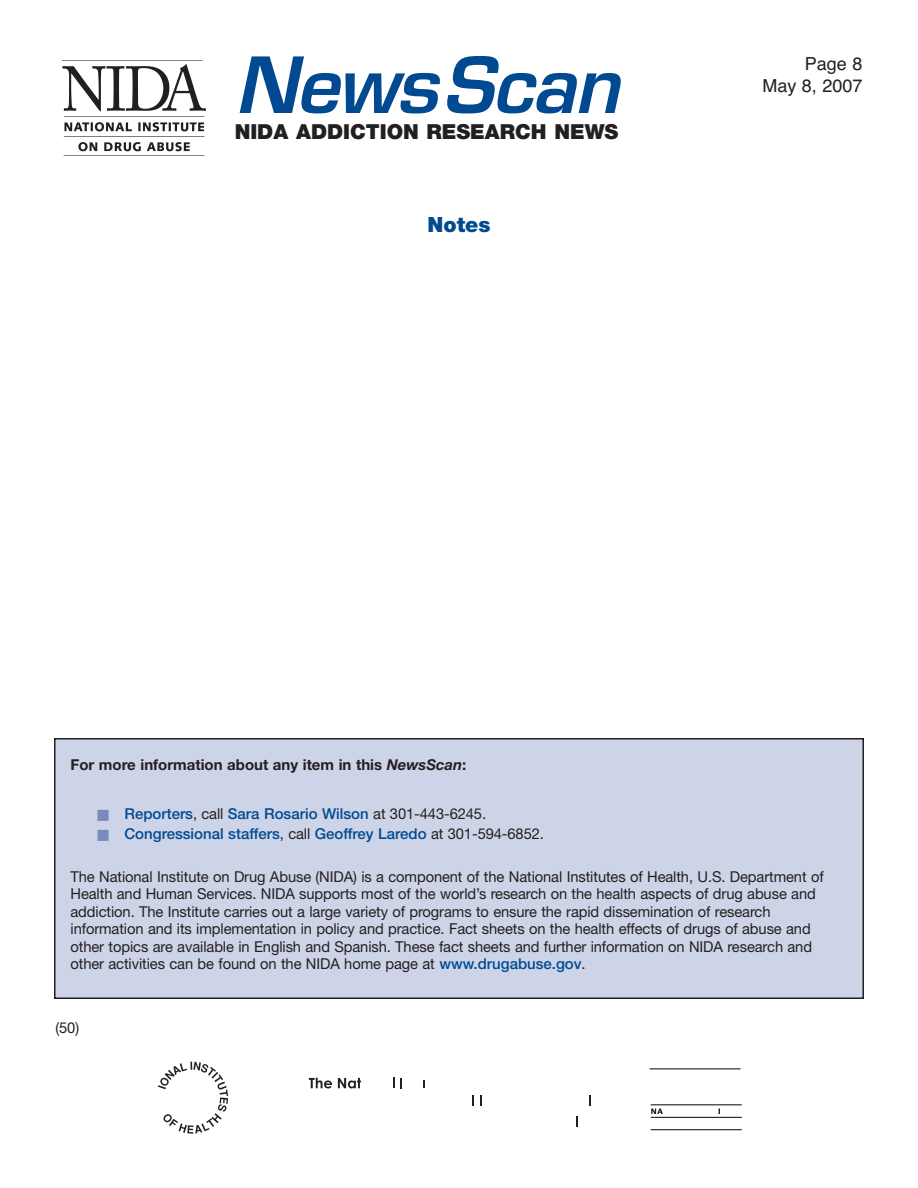
<style>
.page{position:relative;width:918px;height:1188px;background:#fff}
.page>*{position:absolute;margin:0;border:0;box-sizing:border-box;transform-origin:0 0}
.t1{font:italic 600 75.45px "Eurostile";letter-spacing:-.02em;color:#014a91}
.t2{font:900 21px "Helvetica Neue";color:#014a91}
.t3{font:900 20.7px "Helvetica Neue";color:#231f20}
.t4{font:18px "Helvetica";color:#231f20}
.t5{font:15px/17.4px "Helvetica Neue";letter-spacing:-.005em;color:#231f20}
.t6{font:500 15px "Helvetica Neue";color:#014a91}
.t7{font:700 15px "Helvetica Neue";color:#231f20}
.s1{font-style:italic}
.s2{color:#788bbc}
.s3{font-weight:400;color:#231f20}
.s4{font-weight:500;color:#014a91}
</style>
<div class="page">
<div style="left:55px;top:739px;width:808px;height:259px;background:#ced4e8"></div>
<div style="left:54px;top:738px;width:810px;height:261px;border:2px solid #231f20"></div>
<img style="left:62px;top:64px;width:143px;height:88px">
<hr style="left:650px;top:1068px;width:91px;height:1px;background:#231f20">
<hr style="left:651px;top:1104px;width:91px;height:1px;background:#231f20">
<hr style="left:651px;top:1117px;width:91px;height:1px;background:#231f20">
<hr style="left:651px;top:1129px;width:91px;height:1px;background:#231f20">
<svg style="left:393px;top:1078px;width:9px;height:10px"></svg>
<svg style="left:472px;top:1095px;width:2px;height:11px"></svg>
<svg style="left:480px;top:1095px;width:2px;height:11px"></svg>
<svg style="left:589px;top:1095px;width:2px;height:11px"></svg>
<svg style="left:576px;top:1116px;width:2px;height:10px"></svg>
<svg style="left:651px;top:1109px;width:12px;height:5px"></svg>
<svg style="left:158px;top:1062px;width:70px;height:72px"></svg>
<svg style="left:309px;top:1078px;width:23px;height:10px"></svg>
<svg style="left:338px;top:1078px;width:23px;height:10px"></svg>
<p class="t1" style="left:235px;top:56px;width:386px">NewsScan</p>
<p class="t3" style="left:235px;top:124px;width:385px">NIDA ADDICTION RESEARCH NEWS</p>
<h3 class="t2" style="left:428px;top:217px;width:64px">Notes</h3>
<p class="t4" style="left:805px;top:53px;width:59px">Page 8</p>
<p class="t4" style="left:762px;top:75px;width:102px">May 8, 2007</p>
<h5 class="t7" style="left:70px;top:759px;width:397px">For more information about any item in this <span class="s1">NewsScan</span>:</h5>
<p class="t6" style="left:97px;top:808px;width:390px"><span class="s2">❋</span> Reporters<span class="s3">, call</span> Sara Rosario Wilson <span class="s3">at 301-443-6245.</span></p>
<p class="t6" style="left:98px;top:828px;width:448px"><span class="s2">❋</span> Congressional staffers<span class="s3">, call</span> Geoffrey Laredo <span class="s3">at 301-594-6852.</span></p>
<p class="t5" style="left:71px;top:869px;width:755px">The National Institute on Drug Abuse (NIDA) is a component of the National Institutes of Health, U.S. Department of Health and Human Services. NIDA supports most of the world’s research on the health aspects of drug abuse and addiction. The Institute carries out a large variety of programs to ensure the rapid dissemination of research information and its implementation in policy and practice. Fact sheets on the health effects of drugs of abuse and other topics are available in English and Spanish. These fact sheets and further information on NIDA research and other activities can be found on the NIDA home page at <span class="s4">www.drugabuse.gov</span>.</p>
<p class="t5" style="left:55px;top:1021px;width:25px">(50)</p>
</div>
